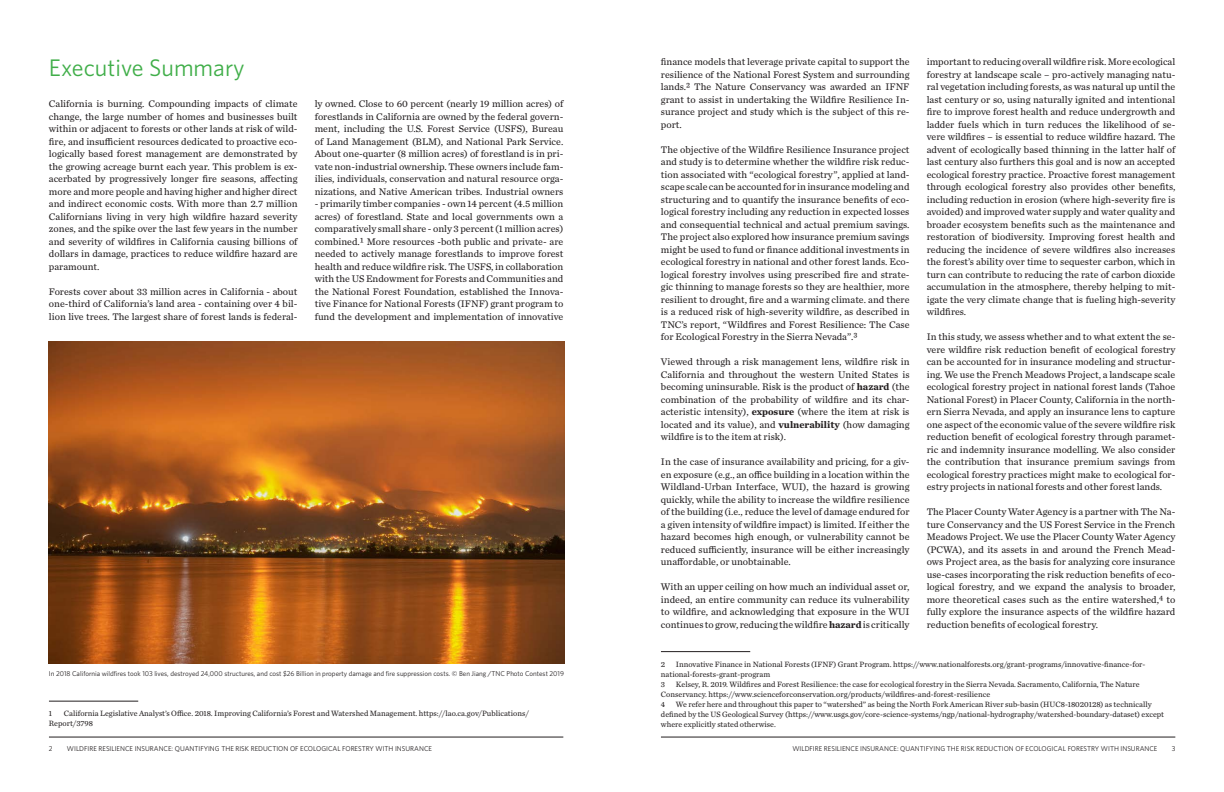
<style>
.page{position:relative;width:1224px;height:792px;background:#fff}
.page>*{position:absolute;margin:0;border:0;box-sizing:border-box;transform-origin:0 0}
.t1{font:24px "Whitney";color:#40ae49}
.t2{font:10px/12.5px "Chronicle Text G2";color:#231f20;text-align:justify}
.t3{font:8px/10px "Chronicle Text G2";color:#231f20}
.t4{font:7px "Whitney";color:#231f20}
.s1{font-weight:700}
</style>
<div class="page">
<hr style="left:49px;top:737px;width:514px;height:1px;background:#231f20">
<hr style="left:661px;top:737px;width:514px;height:1px;background:#231f20">
<hr style="left:49px;top:701px;width:89px;height:1px;background:#231f20">
<img style="left:48px;top:342px;width:516px;height:322px">
<hr style="left:661px;top:651px;width:89px;height:1px;background:#231f20">
<p class="t1" style="left:49px;top:52px;width:197px">Executive Summary</p>
<p class="t2" style="left:49px;top:97px;width:250px">California is burning. Compounding impacts of climate change, the large number of homes and businesses built within or adjacent to forests or other lands at risk of wild‑ fire, and insufficient resources dedicated to proactive eco‑ logically based forest management are demonstrated by the growing acreage burnt each year. This problem is ex‑ acerbated by progressively longer fire seasons, affecting more and more people and having higher and higher direct and indirect economic costs. With more than 2.7 million Californians living in very high wildfire hazard severity zones, and the spike over the last few years in the number and severity of wildfires in California causing billions of dollars in damage, practices to reduce wildfire hazard are paramount.</p>
<p class="t2" style="left:49px;top:285px;width:250px">Forests cover about 33 million acres in California - about one‑third of California’s land area - containing over 4 bil‑ lion live trees. The largest share of forest lands is federal‑</p>
<p class="t2" style="left:315px;top:97px;width:250px">ly owned. Close to 60 percent (nearly 19 million acres) of forestlands in California are owned by the federal govern‑ ment, including the U.S. Forest Service (USFS), Bureau of Land Management (BLM), and National Park Service.<br>About one‑quarter (8 million acres) of forestland is in pri‑ vate non-industrial ownership. These owners include fam‑ ilies, individuals, conservation and natural resource orga‑ nizations, and Native American tribes. Industrial owners</p>
<p class="t2" style="left:315px;top:197px;width:250px">- primarily timber companies - own 14 percent (4.5 million acres) of forestland. State and local governments own a comparatively small share - only 3 percent (1 million acres) combined.¹ More resources -both public and private- are needed to actively manage forestlands to improve forest health and reduce wildfire risk. The USFS, in collaboration with the US Endowment for Forests and Communities and the National Forest Foundation, established the Innova‑ tive Finance for National Forests (IFNF) grant program to fund the development and implementation of innovative</p>
<p class="t4" style="left:49px;top:668px;width:517px">In 2018 California wildfires took 103 lives, destroyed 24,000 structures, and cost $26 Billion in property damage and fire suppression costs. © Ben Jiang /TNC Photo Contest 2019</p>
<p class="t3" style="left:49px;top:708px;width:481px;text-indent:15px">California Legislative Analyst’s Office. 2018. Improving California’s Forest and Watershed Management. https://lao.ca.gov/Publications/<br>Report/3798</p>
<p class="t3" style="left:49px;top:708px;width:5px">1</p>
<p class="t2" style="left:661px;top:55px;width:250px">finance models that leverage private capital to support the resilience of the National Forest System and surrounding lands.² The Nature Conservancy was awarded an IFNF grant to assist in undertaking the Wildfire Resilience In‑ surance project and study which is the subject of this re‑ port.</p>
<p class="t2" style="left:661px;top:143px;width:250px">The objective of the Wildfire Resilience Insurance project and study is to determine whether the wildfire risk reduc‑ tion associated with “ecological forestry”, applied at land‑ scape scale can be accounted for in insurance modeling and structuring and to quantify the insurance benefits of eco‑ logical forestry including any reduction in expected losses and consequential technical and actual premium savings.<br>The project also explored how insurance premium savings might be used to fund or finance additional investments in ecological forestry in national and other forest lands. Eco‑ logical forestry involves using prescribed fire and strate‑ gic thinning to manage forests so they are healthier, more resilient to drought, fire and a warming climate. and there is a reduced risk of high-severity wildfire, as described in TNC’s report, “Wildfires and Forest Resilience: The Case for Ecological Forestry in the Sierra Nevada”.³</p>
<p class="t2" style="left:661px;top:355px;width:250px">Viewed through a risk management lens, wildfire risk in California and throughout the western United States is becoming uninsurable. Risk is the product of <span class="s1">hazard</span> (the combination of the probability of wildfire and its char‑ acteristic intensity), <span class="s1">exposure</span> (where the item at risk is located and its value), and <span class="s1">vulnerability</span> (how damaging wildfire is to the item at risk).</p>
<p class="t2" style="left:661px;top:455px;width:250px">In the case of insurance availability and pricing, for a giv‑ en exposure (e.g., an office building in a location within the Wildland-Urban Interface, WUI), the hazard is growing quickly, while the ability to increase the wildfire resilience of the building (i.e., reduce the level of damage endured for a given intensity of wildfire impact) is limited. If either the hazard becomes high enough, or vulnerability cannot be reduced sufficiently, insurance will be either increasingly unaffordable, or unobtainable.</p>
<p class="t2" style="left:661px;top:580px;width:250px">With an upper ceiling on how much an individual asset or, indeed, an entire community can reduce its vulnerability to wildfire, and acknowledging that exposure in the WUI continues to grow, reducing the wildfire <span class="s1">hazard</span> is critically</p>
<p class="t2" style="left:927px;top:55px;width:250px">important to reducing overall wildfire risk. More ecological forestry at landscape scale – pro-actively managing natu‑ ral vegetation including forests, as was natural up until the last century or so, using naturally ignited and intentional fire to improve forest health and reduce undergrowth and ladder fuels which in turn reduces the likelihood of se‑ vere wildfires – is essential to reduce wildfire hazard. The advent of ecologically based thinning in the latter half of last century also furthers this goal and is now an accepted ecological forestry practice. Proactive forest management through ecological forestry also provides other benefits, including reduction in erosion (where high-severity fire is avoided) and improved water supply and water quality and broader ecosystem benefits such as the maintenance and restoration of biodiversity. Improving forest health and reducing the incidence of severe wildfires also increases the forest’s ability over time to sequester carbon, which in turn can contribute to reducing the rate of carbon dioxide accumulation in the atmosphere, thereby helping to mit‑ igate the very climate change that is fueling high-severity wildfires.</p>
<p class="t2" style="left:927px;top:330px;width:250px">In this study, we assess whether and to what extent the se‑ vere wildfire risk reduction benefit of ecological forestry can be accounted for in insurance modeling and structur‑ ing. We use the French Meadows Project, a landscape scale ecological forestry project in national forest lands (Tahoe National Forest) in Placer County, California in the north‑ ern Sierra Nevada, and apply an insurance lens to capture one aspect of the economic value of the severe wildfire risk reduction benefit of ecological forestry through paramet‑ ric and indemnity insurance modelling. We also consider the contribution that insurance premium savings from ecological forestry practices might make to ecological for‑ estry projects in national forests and other forest lands.</p>
<p class="t2" style="left:927px;top:505px;width:250px">The Placer County Water Agency is a partner with The Na‑ ture Conservancy and the US Forest Service in the French Meadows Project. We use the Placer County Water Agency (PCWA), and its assets in and around the French Mead‑ ows Project area, as the basis for analyzing core insurance use-cases incorporating the risk reduction benefits of eco‑ logical forestry, and we expand the analysis to broader, more theoretical cases such as the entire watershed,⁴ to fully explore the insurance aspects of the wildfire hazard reduction benefits of ecological forestry.</p>
<p class="t3" style="left:661px;top:659px;width:485px;text-indent:15px">Innovative Finance in National Forests (IFNF) Grant Program. https://www.nationalforests.org/grant-programs/innovative-finance-for&shy;national-forests-grant-program</p>
<p class="t3" style="left:661px;top:679px;width:6px">3</p>
<p class="t3" style="left:661px;top:659px;width:6px">2</p>
<p class="t3" style="left:661px;top:679px;width:480px;text-indent:15px">Kelsey, R. 2019. Wildfires and Forest Resilience: the case for ecological forestry in the Sierra Nevada. Sacramento, California, The Nature<br>Conservancy. https://www.scienceforconservation.org/products/wildfires-and-forest-resilience</p>
<p class="t3" style="left:661px;top:699px;width:6px">4</p>
<p class="t3" style="left:661px;top:699px;width:505px;text-indent:15px">We refer here and throughout this paper to “watershed” as being the North Fork American River sub-basin (HUC8-18020128) as technically defined by the US Geological Survey (https://www.usgs.gov/core-science-systems/ngp/national-hydrography/watershed-boundary-dataset) except where explicitly stated otherwise.</p>
<p class="t4" style="left:49px;top:744px;width:5px">2</p>
<p class="t4" style="left:67px;top:744px;width:367px">WILDFIRE RESILIENCE INSURANCE: QUANTIFYING THE RISK REDUCTION OF ECOLOGICAL FORESTRY WITH INSURANCE</p>
<p class="t4" style="left:792px;top:744px;width:367px">WILDFIRE RESILIENCE INSURANCE: QUANTIFYING THE RISK REDUCTION OF ECOLOGICAL FORESTRY WITH INSURANCE</p>
<p class="t4" style="left:1172px;top:744px;width:5px">3</p>
</div>
